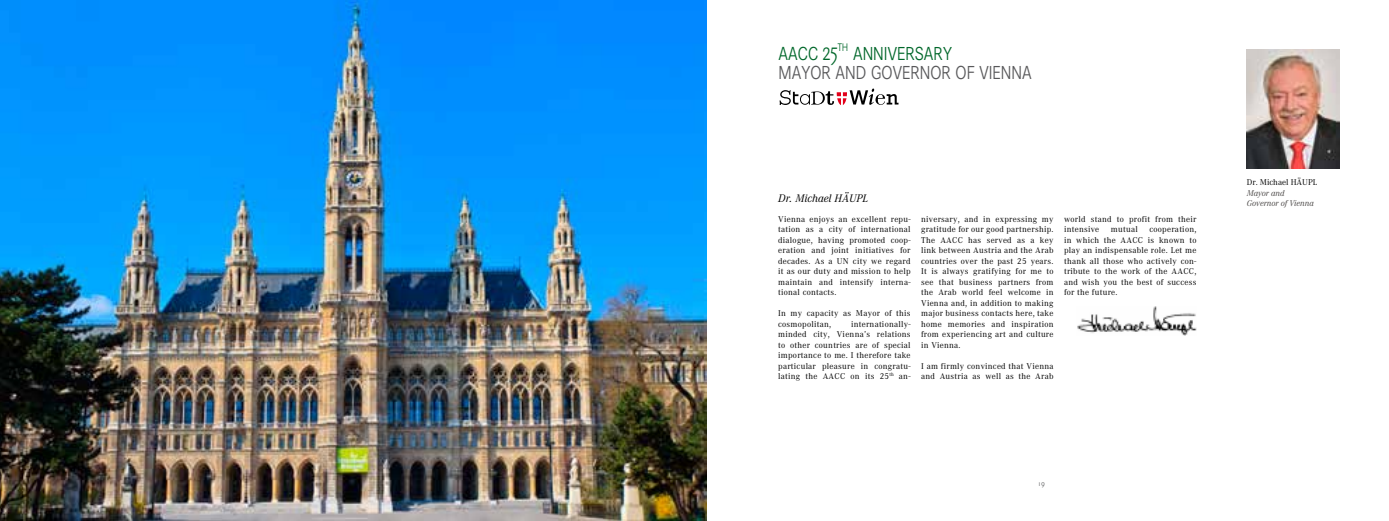
<style>
.page{position:relative;width:1389px;height:521px;background:#fff}
.page>*{position:absolute;margin:0;border:0;box-sizing:border-box;transform-origin:0 0}
.t1{font:300 26.25px/19.2px "Corporate SSC";letter-spacing:-.03em;color:#58585a;scale:.8 1}
.t2{font:italic 11.38px "Corporate A";color:#000}
.t3{font:8.75px/10.5px "Corporate A";letter-spacing:.03em;color:#000;text-align:justify}
.t4{font:italic 8.75px/10.5px "Corporate A";color:#4e4b4a}
.t5{font:8.75px "Corporate A";color:#000}
.t6{font:7.88px "Corporate SSC";color:#707172}
.s1{color:#00672a}
</style>
<div class="page">
<img style="left:0;top:0;width:707px;height:521px">
<img style="left:1077px;top:307px;width:119px;height:29px">
<img style="left:1247px;top:50px;width:92px;height:119px">
<svg style="left:779px;top:89px;width:119px;height:16px"></svg>
<h1 class="t1" style="left:778px;top:42px;width:319px"><span class="s1">aacc 25</span><sup>th</sup> <span class="s1">anniversary<br></span>mayor and governor of vienna</h1>
<h2 class="t2" style="left:778px;top:192px;width:91px">Dr. Michael HÄUPL</h2>
<p class="t3" style="left:778px;top:214px;width:134px">Vienna enjoys an excellent repu&shy;tation as a city of international dialogue, having promoted coop&shy;eration and joint initiatives for decades. As a UN city we regard it as our duty and mission to help maintain and intensify interna&shy;tional contacts.</p>
<p class="t3" style="left:778px;top:308px;width:134px">In my capacity as Mayor of this cosmopolitan,</p>
<p class="t3" style="left:778px;top:319px;width:134px;text-indent:73px">internationally&shy;minded city, Vienna’s relations to other countries are of special importance to me. I therefore take particular pleasure in congratu&shy;lating the AACC on its 25<sup>th</sup> an-</p>
<p class="t3" style="left:921px;top:214px;width:134px">niversary, and in expressing my gratitude for our good partnership.<br>The AACC has served as a key link between Austria and the Arab countries over the past 25 years.<br>It is always gratifying for me to see that business partners from the Arab world feel welcome in Vienna and, in addition to making major business contacts here, take home memories and inspiration from experiencing art and culture in Vienna.</p>
<p class="t3" style="left:921px;top:361px;width:134px">I am firmly convinced that Vienna and Austria as well as the Arab</p>
<p class="t3" style="left:1064px;top:214px;width:134px">world stand to profit from their intensive</p>
<p class="t3" style="left:1111px;top:224px;width:28px">mutual</p>
<p class="t3" style="left:1064px;top:224px;width:134px;text-indent:85px">cooperation, in which the AACC is known to play an indispensable role. Let me thank all those who actively con&shy;tribute to the work of the AACC, and wish you the best of success for the future.</p>
<p class="t6" style="left:1039px;top:479px;width:8px">19</p>
<p class="t5" style="left:1247px;top:177px;width:72px">Dr. Michael HÄUPL</p>
<p class="t4" style="left:1247px;top:188px;width:69px">Mayor and<br>Governor of Vienna</p>
</div>
